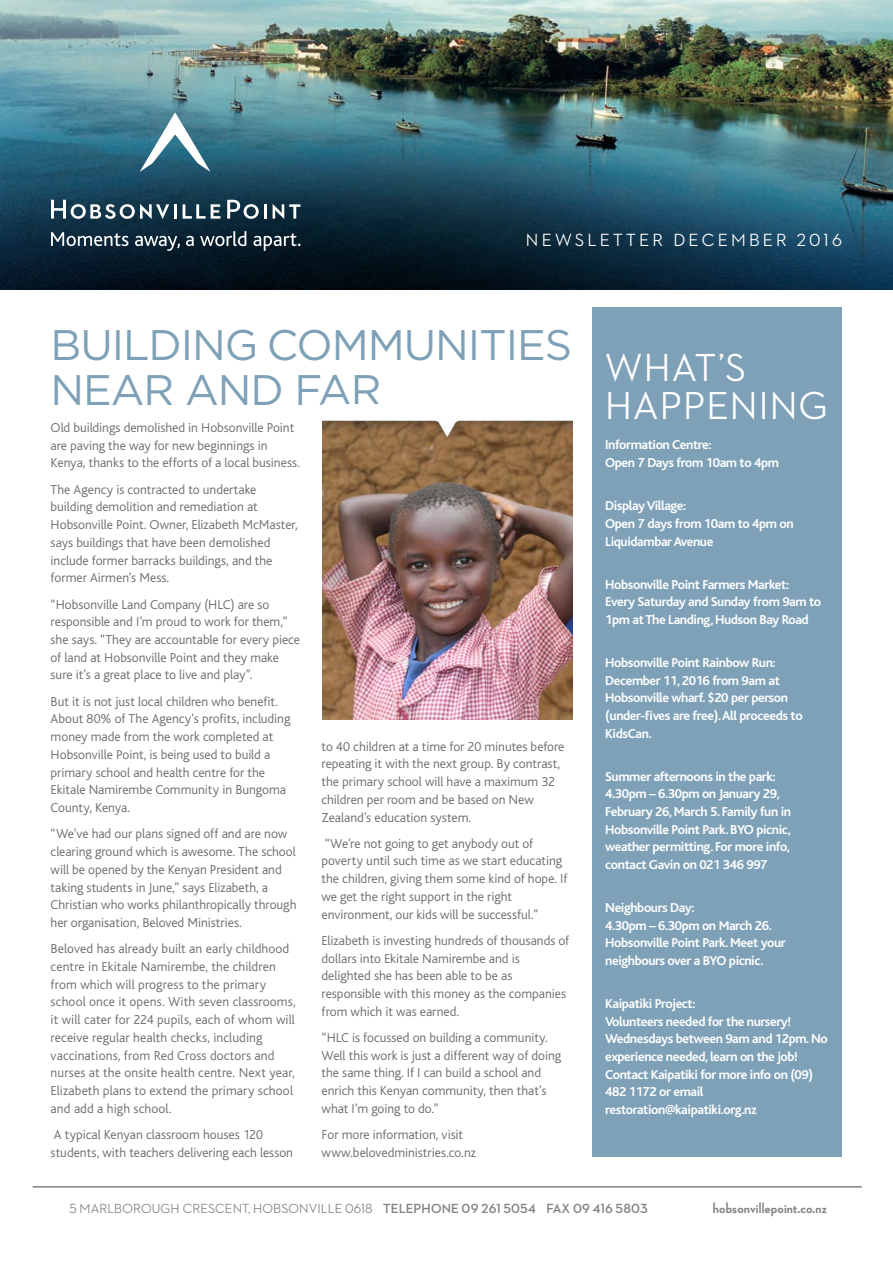
<style>
.page{position:relative;width:893px;height:1263px;background:#fff}
.page>*{position:absolute;margin:0;border:0;box-sizing:border-box;transform-origin:0 0}
.t1{font:42.75px/44.8px "Gotham";letter-spacing:-.025em;color:#7ea1b7}
.t2{font:500 39.75px/38.1px "Neutraface 2 Display";letter-spacing:.03em;color:#fff}
.t3{font:500 18px "Neutraface 2 Display";letter-spacing:.18em;color:#fff}
.t4{font:700 15px "Neutraface 2 Display";letter-spacing:.01em;color:#818285}
.t5{font:300 13.5px/17.7px "Bliss";color:#6c6d70}
.t6{font:700 13.5px/17.7px "Bliss";letter-spacing:-.03em;color:#fff}
.t7{font:500 13.5px "Neutraface 2 Display";letter-spacing:.01em;color:#818285}
.s1{font-weight:700}
</style>
<div class="page">
<hr style="left:33px;top:1186px;width:829px;height:1px;background:#818285">
<img style="left:0;top:0;width:893px;height:289px">
<svg style="left:140px;top:113px;width:70px;height:59px"></svg>
<svg style="left:51px;top:200px;width:118px;height:19px"></svg>
<hr style="left:174px;top:204px;width:3px;height:15px;background:#fff">
<svg style="left:183px;top:204px;width:37px;height:15px"></svg>
<svg style="left:227px;top:200px;width:32px;height:19px"></svg>
<hr style="left:264px;top:204px;width:3px;height:15px;background:#fff">
<svg style="left:273px;top:204px;width:27px;height:15px"></svg>
<svg style="left:51px;top:231px;width:249px;height:20px;background:#394d5a"></svg>
<div style="left:592px;top:307px;width:250px;height:850px;background:#7ea1b7"></div>
<img style="left:322px;top:420px;width:250px;height:299px">
<img style="left:323px;top:420px;width:249px;height:43px">
<h3 class="t3" style="left:526px;top:230px;width:317px">NEWSLETTER DECEMBER 2016</h3>
<h1 class="t1" style="left:51px;top:321px;width:523px">BUILDING COMMUNITIES<br>NEAR AND FAR</h1>
<p class="t5" style="left:51px;top:419px;width:251px">Old buildings demolished in Hobsonville Point are paving the way for new beginnings in<br>Kenya, thanks to the efforts of a local business.</p>
<p class="t5" style="left:51px;top:481px;width:249px">The Agency is contracted to undertake building demolition and remediation at Hobsonville Point. Owner, Elizabeth McMaster, says buildings that have been demolished include former barracks buildings, and the former Airmen’s Mess.</p>
<p class="t5" style="left:51px;top:595px;width:251px">“Hobsonville Land Company (HLC) are so responsible and I’m proud to work for them,” she says. “They are accountable for every piece of land at Hobsonville Point and they make sure it’s a great place to live and play”.</p>
<p class="t5" style="left:51px;top:693px;width:241px">But it is not just local children who benefit.<br>About 80% of The Agency’s profits, including money made from the work completed at Hobsonville Point, is being used to build a primary school and health centre for the Ekitale Namirembe Community in Bungoma County, Kenya.</p>
<p class="t5" style="left:51px;top:825px;width:247px">“We’ve had our plans signed off and are now clearing ground which is awesome. The school will be opened by the Kenyan President and taking students in June,” says Elizabeth, a Christian who works philanthropically through her organisation, Beloved Ministries.</p>
<p class="t5" style="left:51px;top:940px;width:247px">Beloved has already built an early childhood centre in Ekitale Namirembe, the children from which will progress to the primary school once it opens. With seven classrooms, it will cater for 224 pupils, each of whom will receive regular health checks, including vaccinations, from Red Cross doctors and nurses at the onsite health centre. Next year, Elizabeth plans to extend the primary school and add a high school.</p>
<p class="t5" style="left:51px;top:1126px;width:244px">A typical Kenyan classroom houses 120 students, with teachers delivering each lesson</p>
<p class="t5" style="left:322px;top:738px;width:244px">to 40 children at a time for 20 minutes before repeating it with the next group. By contrast, the primary school will have a maximum 32 children per room and be based on New Zealand’s education system.</p>
<p class="t5" style="left:322px;top:835px;width:247px">“We’re not going to get anybody out of poverty until such time as we start educating the children, giving them some kind of hope. If we get the right support in the right environment, our kids will be successful.”</p>
<p class="t5" style="left:322px;top:932px;width:249px">Elizabeth is investing hundreds of thousands of dollars into Ekitale Namirembe and is delighted she has been able to be as responsible with this money as the companies from which it was earned.</p>
<p class="t5" style="left:322px;top:1029px;width:241px">“HLC is focussed on building a community.<br>Well this work is just a different way of doing the same thing. If I can build a school and enrich this Kenyan community, then that’s what I’m going to do.”</p>
<p class="t5" style="left:322px;top:1126px;width:156px">For more information, visit www.belovedministries.co.nz</p>
<h2 class="t2" style="left:605px;top:349px;width:224px">WHAT’S<br>HAPPENING</h2>
<p class="t6" style="left:605px;top:436px;width:175px">Information Centre:<br>Open 7 Days from 10am to 4pm</p>
<p class="t6" style="left:605px;top:497px;width:190px">Display Village:<br>Open 7 days from 10am to 4pm on<br>Liquidambar Avenue</p>
<p class="t6" style="left:605px;top:576px;width:218px">Hobsonville Point Farmers Market:<br>Every Saturday and Sunday from 9am to<br>1pm at The Landing, Hudson Bay Road</p>
<p class="t6" style="left:605px;top:654px;width:199px">Hobsonville Point Rainbow Run:<br>December 11, 2016 from 9am at<br>Hobsonville wharf. $20 per person (under-fives are free). All proceeds to<br>KidsCan.</p>
<p class="t6" style="left:605px;top:768px;width:187px">Summer afternoons in the park:<br>4.30pm – 6.30pm on January 29,<br>February 26, March 5. Family fun in<br>Hobsonville Point Park. BYO picnic, weather permitting. For more info, contact Gavin on 021 346 997</p>
<p class="t6" style="left:605px;top:899px;width:182px">Neighbours Day:<br>4.30pm – 6.30pm on March 26.<br>Hobsonville Point Park. Meet your neighbours over a BYO picnic.</p>
<p class="t6" style="left:605px;top:995px;width:224px">Kaipatiki Project:<br>Volunteers needed for the nursery!<br>Wednesdays between 9am and 12pm. No experience needed, learn on the job!<br>Contact Kaipatiki for more info on (09)<br>482 1172 or email restoration@kaipatiki.org.nz</p>
<p class="t7" style="left:69px;top:1201px;width:580px">5 MARLBOROUGH CRESCENT, HOBSONVILLE 0618 <span class="s1">TELEPHONE 09 261 5054 FAX 09 416 5803</span></p>
<p class="t4" style="left:713px;top:1199px;width:116px">hobsonvillepoint.co.nz</p>
</div>
